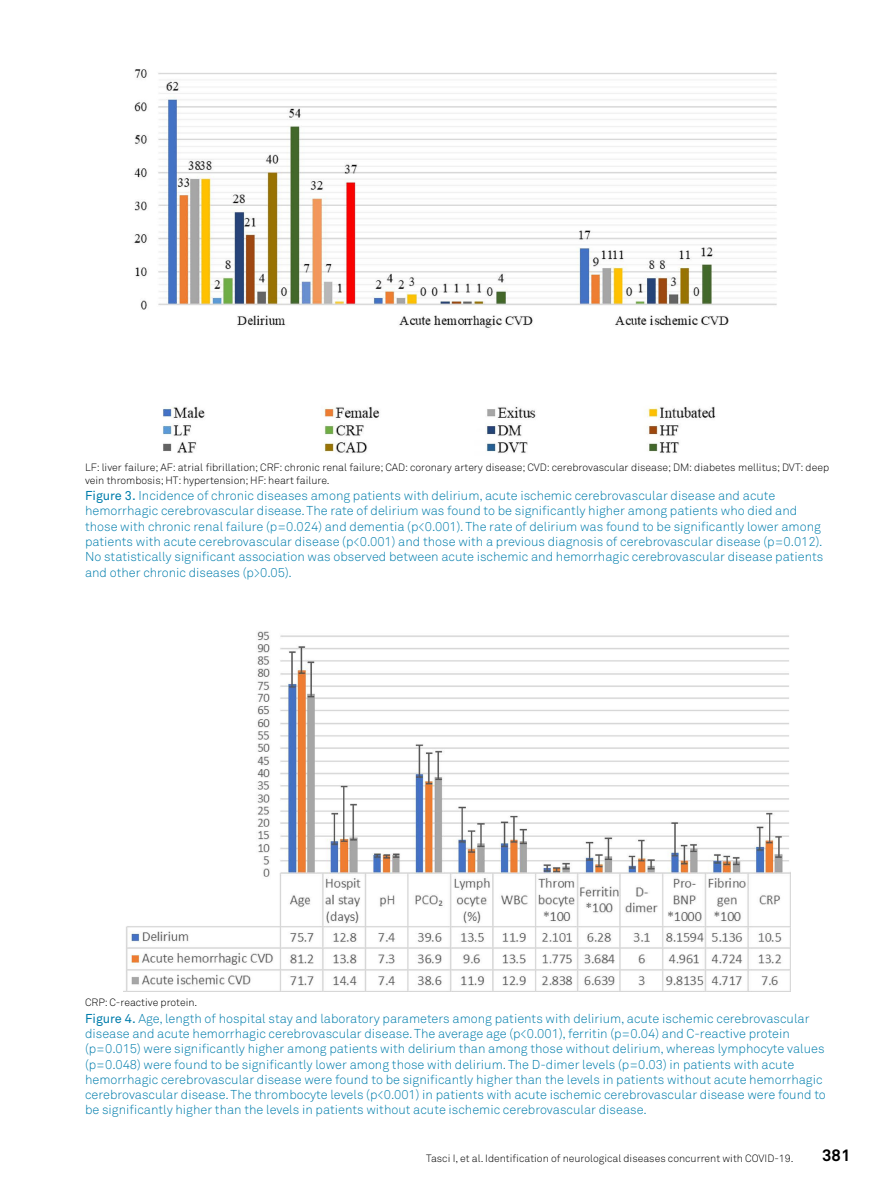
<style>
.page{position:relative;width:893px;height:1191px;background:#fff}
.page>*{position:absolute;margin:0;border:0;box-sizing:border-box;transform-origin:0 0}
.t1{font:700 16.5px "Akkurat Pro";color:#000}
.t2{font:12.75px/15.3px "Akkurat Light Pro";color:#007dac}
.t3{font:10.5px/12.6px "Akkurat Light Pro";color:#000}
.s1{font-family:"Akkurat Pro"}
</style>
<div class="page">
<img style="left:134px;top:69px;width:643px;height:384px">
<img style="left:125px;top:631px;width:665px;height:360px">
<p class="t3" style="left:85px;top:461px;width:746px">LF: liver failure; AF: atrial fibrillation; CRF: chronic renal failure; CAD: coronary artery disease; CVD: cerebrovascular disease; DM: diabetes mellitus; DVT: deep vein thrombosis; HT: hypertension; HF: heart failure.</p>
<p class="t2" style="left:85px;top:488px;width:740px"><span class="s1">Figure 3.</span> Incidence of chronic diseases among patients with delirium, acute ischemic cerebrovascular disease and acute hemorrhagic cerebrovascular disease. The rate of delirium was found to be significantly higher among patients who died and those with chronic renal failure (p=0.024) and dementia (p&lt;0.001). The rate of delirium was found to be significantly lower among patients with acute cerebrovascular disease (p&lt;0.001) and those with a previous diagnosis of cerebrovascular disease (p=0.012).<br>No statistically significant association was observed between acute ischemic and hemorrhagic cerebrovascular disease patients and other chronic diseases (p&gt;0.05).</p>
<p class="t3" style="left:85px;top:996px;width:114px">CRP: C-reactive protein.</p>
<p class="t2" style="left:85px;top:1010px;width:742px"><span class="s1">Figure 4.</span> Age, length of hospital stay and laboratory parameters among patients with delirium, acute ischemic cerebrovascular disease and acute hemorrhagic cerebrovascular disease. The average age (p&lt;0.001), ferritin (p=0.04) and C-reactive protein (p=0.015) were significantly higher among patients with delirium than among those without delirium, whereas lymphocyte values (p=0.048) were found to be significantly lower among those with delirium. The D-dimer levels (p=0.03) in patients with acute hemorrhagic cerebrovascular disease were found to be significantly higher than the levels in patients without acute hemorrhagic cerebrovascular disease. The thrombocyte levels (p&lt;0.001) in patients with acute ischemic cerebrovascular disease were found to be significantly higher than the levels in patients without acute ischemic cerebrovascular disease.</p>
<p class="t3" style="left:426px;top:1151px;width:369px">Tasci I, et al. Identification of neurological diseases concurrent with COVID-19.</p>
<p class="t1" style="left:822px;top:1145px;width:30px">381</p>
</div>
